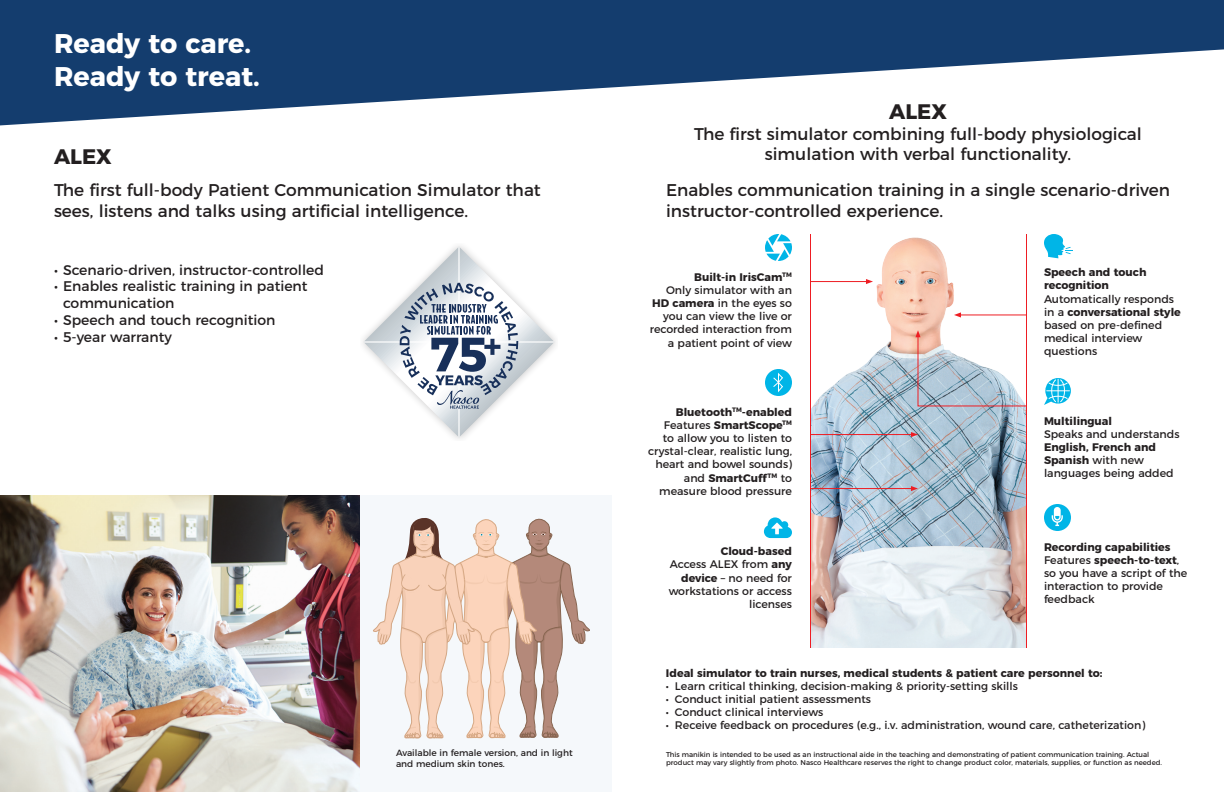
<style>
.page{position:relative;width:1224px;height:792px;background:#fff}
.page>*{position:absolute;margin:0;border:0;box-sizing:border-box;transform-origin:0 0}
.t1{font:700 27px/32.4px "Montserrat";color:#fff}
.t2{font:700 21px "Montserrat";color:#231f20}
.t3{font:17px/20.4px "Montserrat";color:#231f20}
.t4{font:14px/16.8px "Montserrat";color:#231f20}
.t5{font:11px/13.2px "Montserrat";color:#231f20}
.t6{font:700 11px/13.2px "Montserrat";color:#231f20}
.t7{font:9px/10.8px "Montserrat";color:#231f20}
.t8{font:7px/8.4px "Montserrat";color:#231f20}
.s1{font-weight:700}
</style>
<div class="page">
<svg style="left:0;top:0;width:1224px;height:125px;fill:#143d6e"></svg>
<img style="left:811px;top:237px;width:215px;height:411px">
<hr style="left:1026px;top:234px;width:1px;height:414px;background:#ee1d23">
<hr style="left:810px;top:234px;width:1px;height:414px;background:#ee1d23">
<img style="left:0;top:495px;width:360px;height:297px">
<div style="left:360px;top:495px;width:252px;height:297px;background:#f5f8fb"></div>
<svg style="left:364px;top:247px;width:190px;height:190px"></svg>
<svg style="left:765px;top:234px;width:27px;height:27px"></svg>
<svg style="left:764px;top:517px;width:28px;height:21px"></svg>
<svg style="left:1044px;top:378px;width:27px;height:27px"></svg>
<svg style="left:1044px;top:504px;width:27px;height:27px"></svg>
<svg style="left:1044px;top:234px;width:29px;height:24px"></svg>
<div style="left:765px;top:369px;width:27px;height:27px;background:#00b5e7;border-radius:50%"></div>
<svg style="left:773px;top:372px;width:10px;height:20px"></svg>
<hr style="left:810px;top:281px;width:58px;height:1px;background:#ee1d23">
<svg style="left:866px;top:279px;width:7px;height:5px"></svg>
<hr style="left:810px;top:434px;width:103px;height:1px;background:#ee1d23">
<svg style="left:911px;top:432px;width:7px;height:5px"></svg>
<hr style="left:959px;top:314px;width:68px;height:1px;background:#ee1d23">
<svg style="left:954px;top:312px;width:7px;height:6px"></svg>
<svg style="left:915px;top:330px;width:111px;height:77px"></svg>
<hr style="left:810px;top:488px;width:103px;height:1px;background:#ee1d23">
<svg style="left:911px;top:486px;width:7px;height:5px"></svg>
<svg style="left:373px;top:518px;width:217px;height:221px"></svg>
<h1 class="t1" style="left:54px;top:25px;width:207px">Ready to care.<br>Ready to treat.</h1>
<h2 class="t2" style="left:54px;top:140px;width:59px">ALEX</h2>
<h2 class="t2" style="left:889px;top:95px;width:59px">ALEX</h2>
<h3 class="t3" style="left:694px;top:122px;width:449px;text-align:center">The first simulator combining full-body physiological simulation with verbal functionality.</h3>
<h3 class="t3" style="left:54px;top:179px;width:488px">The first full-body Patient Communication Simulator that sees, listens and talks using artificial intelligence.</h3>
<h3 class="t3" style="left:666px;top:179px;width:506px">Enables communication training in a single scenario-driven instructor-controlled experience.</h3>
<p class="t4" style="left:54px;top:260px;width:272px">• Scenario-driven, instructor-controlled</p>
<p class="t4" style="left:63px;top:277px;width:246px;text-indent:-9px">• Enables realistic training in patient communication</p>
<p class="t4" style="left:54px;top:310px;width:223px">• Speech and touch recognition</p>
<p class="t4" style="left:54px;top:327px;width:119px">• 5-year warranty</p>
<p class="t7" style="left:396px;top:746px;width:178px">Available in female version, and in light and medium skin tones.</p>
<p class="t5" style="left:650px;top:269px;width:144px;text-align:right"><span class="s1">Built-in IrisCam</span><sup>TM<br></sup>Only simulator with an<br><span class="s1">HD camera</span> in the eyes so you can view the live or recorded interaction from a patient point of view</p>
<p class="t5" style="left:648px;top:404px;width:145px;text-align:right"><span class="s1">Bluetooth</span><sup>TM</sup><span class="s1">-enabled<br></span>Features <span class="s1">SmartScope</span><sup>TM<br></sup>to allow you to listen to crystal-clear, realistic lung, heart and bowel sounds) and <span class="s1">SmartCuff</span> <sup>TM</sup> to measure blood pressure</p>
<p class="t5" style="left:669px;top:544px;width:125px;text-align:right"><span class="s1">Cloud-based<br></span>Access ALEX from <span class="s1">any device</span> – no need for workstations or access licenses</p>
<p class="t6" style="left:1044px;top:265px;width:104px">Speech and touch recognition</p>
<p class="t5" style="left:1044px;top:291px;width:138px">Automatically responds in a <span class="s1">conversational style </span>based on pre-defined medical interview questions</p>
<p class="t6" style="left:1044px;top:413px;width:70px">Multilingual</p>
<p class="t5" style="left:1044px;top:426px;width:137px">Speaks and understands</p>
<p class="t5" style="left:1044px;top:440px;width:131px"><span class="s1">English, French and<br>Spanish</span> with new languages being added</p>
<p class="t5" style="left:1044px;top:539px;width:145px"><span class="s1">Recording capabilities<br></span>Features <span class="s1">speech-to-text</span>, so you have a script of the interaction to provide feedback</p>
<p class="t6" style="left:666px;top:665px;width:438px">Ideal simulator to train nurses, medical students &amp; patient care personnel to:</p>
<p class="t5" style="left:666px;top:678px;width:353px">• Learn critical thinking, decision-making &amp; priority-setting skills</p>
<p class="t5" style="left:666px;top:692px;width:207px">• Conduct initial patient assessments</p>
<p class="t5" style="left:666px;top:705px;width:159px">• Conduct clinical interviews</p>
<p class="t5" style="left:666px;top:718px;width:481px">• Receive feedback on procedures (e.g., i.v. administration, wound care, catheterization)</p>
<p class="t8" style="left:666px;top:749px;width:498px">This manikin is intended to be used as an instructional aide in the teaching and demonstrating of patient communication training. Actual product may vary slightly from photo. Nasco Healthcare reserves the right to change product color, materials, supplies, or function as needed.</p>
</div>
